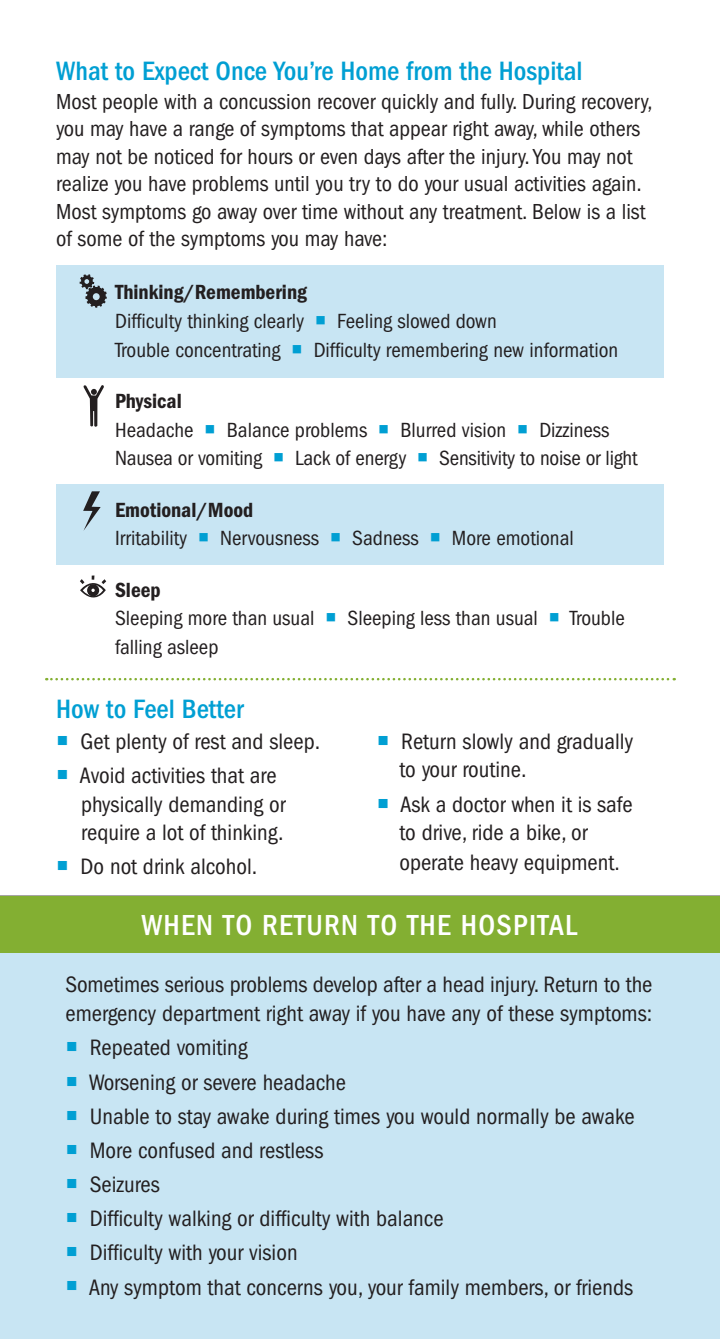
<style>
.page{position:relative;width:720px;height:1339px;background:#fff}
.page>*{position:absolute;margin:0;border:0;box-sizing:border-box;transform-origin:0 0}
.t1{font:500 condensed 30px "Franklin Gothic";letter-spacing:.04em;color:#fff}
.t2{font:500 condensed 27.5px "Franklin Gothic";color:#009fd3}
.t3{font:condensed 23px/34.2px "Franklin Gothic";color:#231f20}
.t4{font:23px/34.2px "Wingdings 2";color:#009fd3;text-align:justify}
.t5{font:condensed 22.5px/27.5px "Franklin Gothic";color:#231f20}
.t6{font:condensed 21.25px/28.8px "Franklin Gothic";color:#231f20}
.t7{font:600 condensed 21.25px "Franklin Gothic";color:#231f20}
.s1{color:#009fd3}
.s2{font-size:22.5px}
</style>
<div class="page">
<div style="left:56px;top:484px;width:608px;height:81px;background:#c8e5f3"></div>
<div style="left:56px;top:265px;width:608px;height:112px;background:#c8e5f3"></div>
<div style="left:0;top:896px;width:720px;height:443px;background:#c8e5f3"></div>
<svg style="left:80px;top:274px;width:27px;height:34px"></svg>
<svg style="left:83px;top:385px;width:21px;height:42px"></svg>
<svg style="left:83px;top:491px;width:18px;height:40px"></svg>
<svg style="left:80px;top:575px;width:26px;height:23px"></svg>
<div style="left:0;top:896px;width:720px;height:56px;background:#83af32"></div>
<svg style="left:46px;top:678px;width:629px;height:2px"></svg>
<h1 class="t2" style="left:56px;top:55px;width:528px">What to Expect Once You’re Home from the Hospital</h1>
<p class="t5" style="left:56px;top:88px;width:598px">Most people with a concussion recover quickly and fully. During recovery, you may have a range of symptoms that appear right away, while others may not be noticed for hours or even days after the injury. You may not realize you have problems until you try to do your usual activities again.<br>Most symptoms go away over time without any treatment. Below is a list of some of the symptoms you may have:</p>
<h3 class="t7" style="left:115px;top:280px;width:193px">Thinking/Remembering</h3>
<p class="t6" style="left:115px;top:306px;width:505px">Difficulty thinking clearly <span class="s1">○</span> Feeling slowed down<br>Trouble concentrating <span class="s1">○</span> Difficulty remembering new information</p>
<h3 class="t7" style="left:115px;top:389px;width:68px">Physical</h3>
<p class="t6" style="left:115px;top:415px;width:524px">Headache <span class="s1">○</span> Balance problems <span class="s1">○</span> Blurred vision <span class="s1">○</span> Dizziness<br>Nausea or vomiting <span class="s1">○</span> Lack of energy <span class="s1">○</span> Sensitivity to noise or light</p>
<h3 class="t7" style="left:115px;top:497px;width:140px">Emotional/Mood</h3>
<p class="t6" style="left:115px;top:524px;width:460px">Irritability <span class="s1">○</span> Nervousness <span class="s1">○</span> Sadness <span class="s1">○</span> More emotional</p>
<h3 class="t7" style="left:115px;top:577px;width:47px">Sleep</h3>
<p class="t6" style="left:115px;top:604px;width:511px">Sleeping more than usual <span class="s1">○</span> Sleeping less than usual <span class="s1">○</span> Trouble falling asleep</p>
<h1 class="t2" style="left:56px;top:693px;width:189px">How to Feel Better</h1>
<p class="t3" style="left:81px;top:724px;width:241px">Get plenty of rest and sleep.</p>
<p class="t3" style="left:79px;top:761px;width:208px;line-height:28.8px">Avoid activities that are physically demanding or require a lot of thinking.</p>
<p class="t3" style="left:81px;top:850px;width:178px">Do not drink alcohol.</p>
<p class="t3" style="left:399px;top:727px;width:235px;line-height:28.8px">Return slowly and gradually to your routine.</p>
<p class="t3" style="left:399px;top:789px;width:235px;line-height:29.2px">Ask a doctor when it is safe to drive, ride a bike, or operate heavy equipment<span class="s2">.</span></p>
<h1 class="t1" style="left:141px;top:908px;width:437px">WHEN TO RETURN TO THE HOSPITAL</h1>
<p class="t3" style="left:65px;top:970px;width:588px;line-height:28.8px">Sometimes serious problems develop after a head injury. Return to the emergency department right away if you have any of these symptoms:</p>
<p class="t3" style="left:89px;top:1031px;width:547px">Repeated vomiting<br>Worsening or severe headache<br>Unable to stay awake during times you would normally be awake More confused and restless<br>Seizures<br>Difficulty walking or difficulty with balance<br>Difficulty with your vision<br>Any symptom that concerns you, your family members, or friends</p>
<p class="t4" style="left:65px;top:1031px;width:14px">○ ○ ○ ○ ○ ○ ○ ○</p>
</div>
